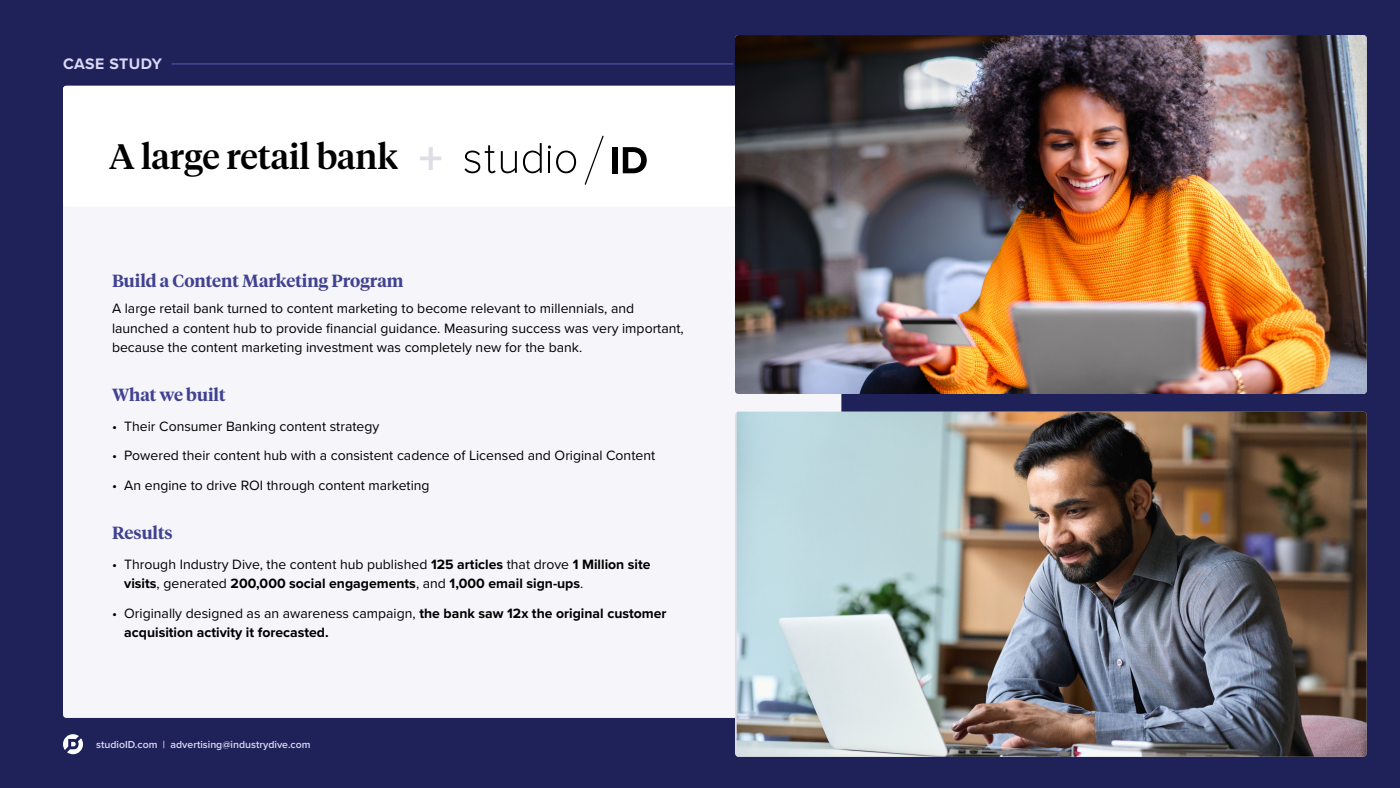
<style>
.page{position:relative;width:1400px;height:788px;background:#1f2159}
.page>*{position:absolute;margin:0;border:0;box-sizing:border-box;transform-origin:0 0}
.t1{font:500 35px "Tiempos Headline";color:#000}
.t2{font:600 17.5px "Tiempos Headline";color:#414192}
.t3{font:700 15.75px "Proxima Nova";letter-spacing:.025em;color:#dbd9f7}
.t4{font:14px/19.2px "Proxima Nova";color:#000}
.t5{font:700 14px/19.2px "Proxima Nova";color:#000}
.t6{font:600 10.5px "Proxima Nova";color:#dbd9f7}
.s1{font-weight:400}
</style>
<div class="page">
<div style="left:63px;top:86px;width:778px;height:632px;background:#f5f5fa;border-radius:3px"></div>
<div style="left:63px;top:86px;width:778px;height:120px;background:#fff;border-radius:3px"></div>
<hr style="left:172px;top:63px;width:561px;height:2px;background:#414192">
<svg style="left:585px;top:136px;width:19px;height:49px"></svg>
<svg style="left:464px;top:145px;width:53px;height:28px"></svg>
<svg style="left:523px;top:143px;width:19px;height:30px"></svg>
<svg style="left:548px;top:145px;width:28px;height:28px"></svg>
<div style="left:612px;top:147px;width:6px;height:26px;background:#000"></div>
<svg style="left:623px;top:147px;width:24px;height:26px"></svg>
<img style="left:735px;top:35px;width:632px;height:359px">
<img style="left:737px;top:411px;width:630px;height:345px">
<svg style="left:420px;top:147px;width:21px;height:23px"></svg>
<svg style="left:63px;top:734px;width:20px;height:20px"></svg>
<p class="t3" style="left:63px;top:55px;width:101px">CASE STUDY</p>
<h1 class="t1" style="left:109px;top:133px;width:290px">A large retail bank</h1>
<p class="t2" style="left:112px;top:269px;width:293px">Build a Content Marketing Program</p>
<p class="t4" style="left:112px;top:299px;width:573px">A large retail bank turned to content marketing to become relevant to millennials, and launched a content hub to provide financial guidance. Measuring success was very important, because the content marketing investment was completely new for the bank.</p>
<p class="t2" style="left:112px;top:382px;width:115px">What we built</p>
<p class="t4" style="left:112px;top:416px;width:269px">• Their Consumer Banking content strategy</p>
<p class="t4" style="left:112px;top:446px;width:544px">• Powered their content hub with a consistent cadence of Licensed and Original Content</p>
<p class="t4" style="left:112px;top:476px;width:319px">• An engine to drive ROI through content marketing</p>
<p class="t2" style="left:112px;top:521px;width:62px">Results</p>
<p class="t5" style="left:124px;top:555px;width:528px;text-indent:-12px"><span class="s1">• Through Industry Dive, the content hub published</span> 125 articles <span class="s1">that drove</span> 1 Million site visits<span class="s1">, generated</span> 200,000 social engagements<span class="s1">, and</span> 1,000 email sign-ups<span class="s1">.</span></p>
<p class="t5" style="left:124px;top:604px;width:544px;text-indent:-12px"><span class="s1">• Originally designed as an awareness campaign,</span> the bank saw 12x the original customer acquisition activity it forecasted.</p>
<p class="t6" style="left:96px;top:738px;width:216px">studioID.com | advertising@industrydive.com</p>
</div>
